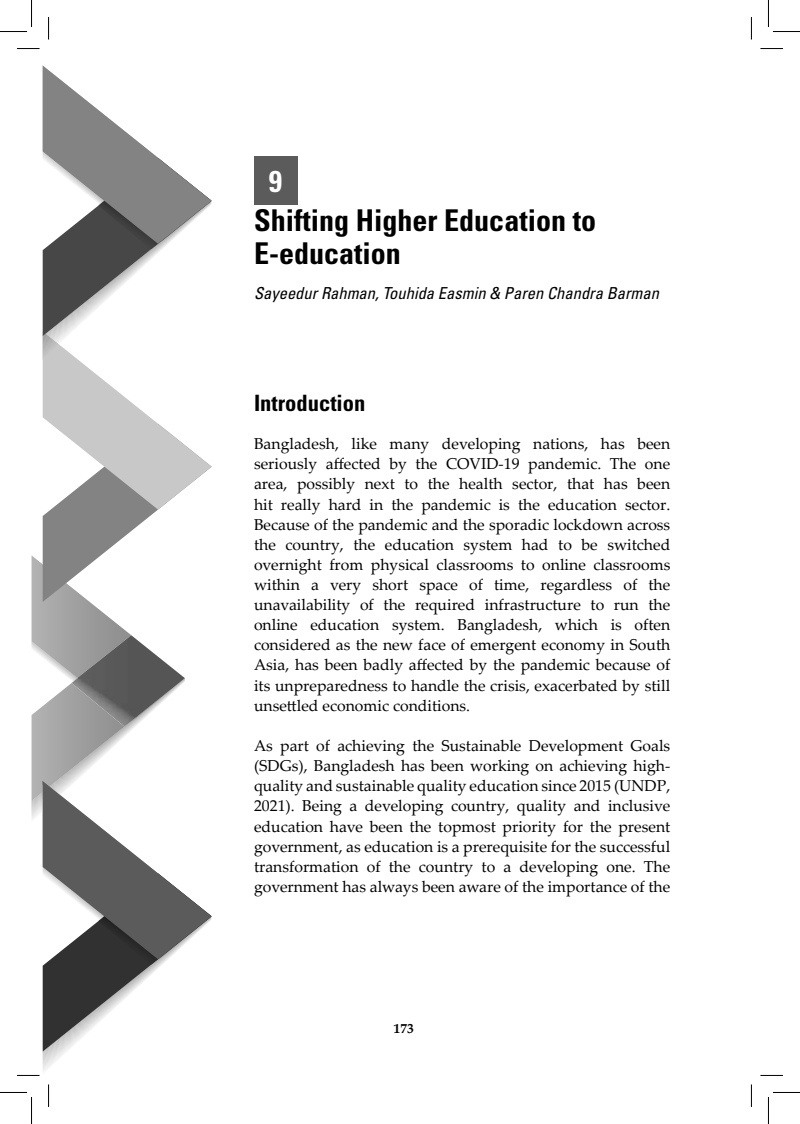
<style>
.page{position:relative;width:800px;height:1124px;background:#fff}
.page>*{position:absolute;margin:0;border:0;box-sizing:border-box;transform-origin:0 0}
.t1{font:700 condensed 30px/33px "Univers LT Std";color:#000}
.t2{font:700 condensed 30px "Univers LT Std";color:#fff}
.t3{font:700 condensed 22.5px "Univers LT Std";color:#000}
.t4{font:italic condensed 16.5px "Univers LT Std";color:#000}
.t5{font:15.75px/20.1px "Palatino Linotype";color:#000;text-align:justify}
.t6{font:700 13.5px "Palatino Linotype";color:#000}
</style>
<div class="page">
<svg style="left:32px;top:555px;width:99px;height:86px"></svg>
<img style="left:72px;top:635px;width:67px;height:6px">
<svg style="left:43px;top:66px;width:168px;height:535px"></svg>
<div style="left:254px;top:157px;width:43px;height:48px;background:#5b5b5b"></div>
<svg style="left:17px;top:48px;width:23px;height:1px"></svg>
<svg style="left:760px;top:48px;width:22px;height:1px"></svg>
<svg style="left:17px;top:641px;width:194px;height:434px"></svg>
<svg style="left:761px;top:1074px;width:21px;height:1px"></svg>
<svg style="left:48px;top:17px;width:1px;height:23px"></svg>
<svg style="left:48px;top:1084px;width:1px;height:22px"></svg>
<svg style="left:750px;top:17px;width:1px;height:22px"></svg>
<svg style="left:750px;top:1085px;width:1px;height:21px"></svg>
<svg style="left:0;top:0;width:32px;height:32px"></svg>
<svg style="left:0;top:1092px;width:32px;height:31px"></svg>
<svg style="left:768px;top:0;width:31px;height:32px"></svg>
<svg style="left:768px;top:1092px;width:31px;height:31px"></svg>
<h1 class="t2" style="left:269px;top:162px;width:15px">9</h1>
<h1 class="t1" style="left:254px;top:203px;width:343px">Shifting Higher Education to<br>E-education</h1>
<p class="t4" style="left:254px;top:282px;width:406px">Sayeedur Rahman, Touhida Easmin &amp; Paren Chandra Barman</p>
<h2 class="t3" style="left:254px;top:389px;width:113px">Introduction</h2>
<p class="t5" style="left:254px;top:433px;width:417px">Bangladesh, like many developing nations, has been seriously affected by the COVID-19 pandemic. The one area, possibly next to the health sector, that has been hit really hard in the pandemic is the education sector.<br>Because of the pandemic and the sporadic lockdown across the country, the education system had to be switched overnight from physical classrooms to online classrooms within a very short space of time, regardless of the unavailability of the required infrastructure to run the online education system. Bangladesh, which is often considered as the new face of emergent economy in South Asia, has been badly affected by the pandemic because of its unpreparedness to handle the crisis, exacerbated by still unsettled economic conditions.</p>
<p class="t5" style="left:254px;top:734px;width:417px">As part of achieving the Sustainable Development Goals (SDGs), Bangladesh has been working on achieving high&shy;quality and sustainable quality education since 2015 (UNDP, 2021). Being a developing country, quality and inclusive education have been the topmost priority for the present government, as education is a prerequisite for the successful transformation of the country to a developing one. The government has always been aware of the importance of the</p>
<p class="t6" style="left:393px;top:1018px;width:22px">173</p>
</div>
